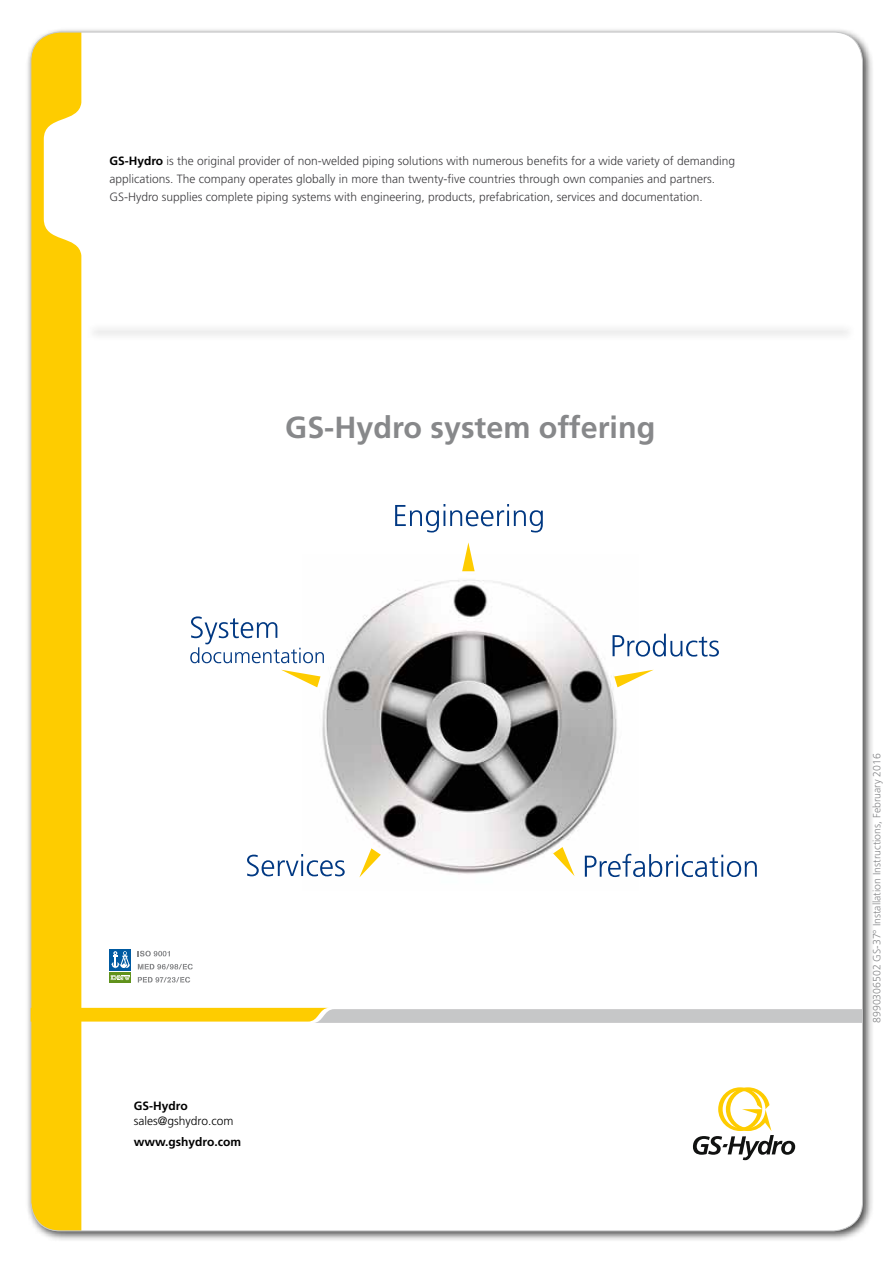
<style>
.page{position:relative;width:893px;height:1263px;background:#fff}
.page>*{position:absolute;margin:0;border:0;box-sizing:border-box;transform-origin:0 0}
.t1{font:700 30.45px "Frutiger LT Std";color:#87888a}
.t2{font:300 12px/18px "Frutiger LT Std";color:#3e3d40}
.t3{font:700 12px "Frutiger LT Std";color:#000}
.t4{font:300 12px "Frutiger LT Std";color:#000}
.t5{font:300 10.5px "Frutiger LT Std";color:#87888a}
.s1{font-weight:700;color:#000}
</style>
<div class="page">
<div style="left:25px;top:27px;width:849px;height:1215px;background:#000;opacity:.75"></div>
<div style="left:31px;top:32px;width:831px;height:1199px;background:#fff;border-radius:29px"></div>
<svg style="left:31px;top:32px;width:50px;height:1199px;background:#fdcf17"></svg>
<svg style="left:31px;top:1008px;width:832px;height:15px;background:#dccd8c"></svg>
<div style="left:86px;top:323px;width:771px;height:18px;background:#f7f7f7"></div>
<svg style="left:693px;top:1087px;width:102px;height:73px"></svg>
<img style="left:306px;top:571px;width:325px;height:307px">
<svg style="left:247px;top:854px;width:98px;height:22px"></svg>
<svg style="left:190px;top:616px;width:134px;height:47px"></svg>
<svg style="left:585px;top:854px;width:172px;height:23px"></svg>
<svg style="left:614px;top:670px;width:39px;height:17px"></svg>
<svg style="left:281px;top:670px;width:39px;height:17px"></svg>
<svg style="left:359px;top:848px;width:22px;height:29px"></svg>
<svg style="left:553px;top:847px;width:22px;height:29px"></svg>
<svg style="left:462px;top:542px;width:13px;height:29px"></svg>
<svg style="left:613px;top:634px;width:106px;height:23px"></svg>
<svg style="left:395px;top:504px;width:148px;height:28px"></svg>
<div style="left:109px;top:949px;width:22px;height:22px;background:#005aa1"></div>
<div style="left:109px;top:972px;width:22px;height:11px;background:#60921c"></div>
<svg style="left:111px;top:975px;width:19px;height:5px"></svg>
<svg style="left:111px;top:951px;width:19px;height:17px"></svg>
<svg style="left:138px;top:951px;width:32px;height:5px"></svg>
<svg style="left:138px;top:964px;width:55px;height:5px"></svg>
<svg style="left:138px;top:977px;width:52px;height:6px"></svg>
<p class="t2" style="left:109px;top:152px;width:627px"><span class="s1">GS-Hydro</span> is the original provider of non-welded piping solutions with numerous benefits for a wide variety of demanding applications. The company operates globally in more than twenty-five countries through own companies and partners.<br>GS-Hydro supplies complete piping systems with engineering, products, prefabrication, services and documentation.</p>
<h1 class="t1" style="left:285px;top:409px;width:372px">GS-Hydro system offering</h1>
<p class="t3" style="left:134px;top:1099px;width:55px">GS-Hydro</p>
<p class="t4" style="left:134px;top:1114px;width:101px">sales@gshydro.com</p>
<p class="t3" style="left:134px;top:1134px;width:109px">www.gshydro.com</p>
<p class="t5" style="left:871px;top:1023px;width:271px;rotate:-90deg">8990306502 GS-37° Installation Instructions, February 2016</p>
</div>
